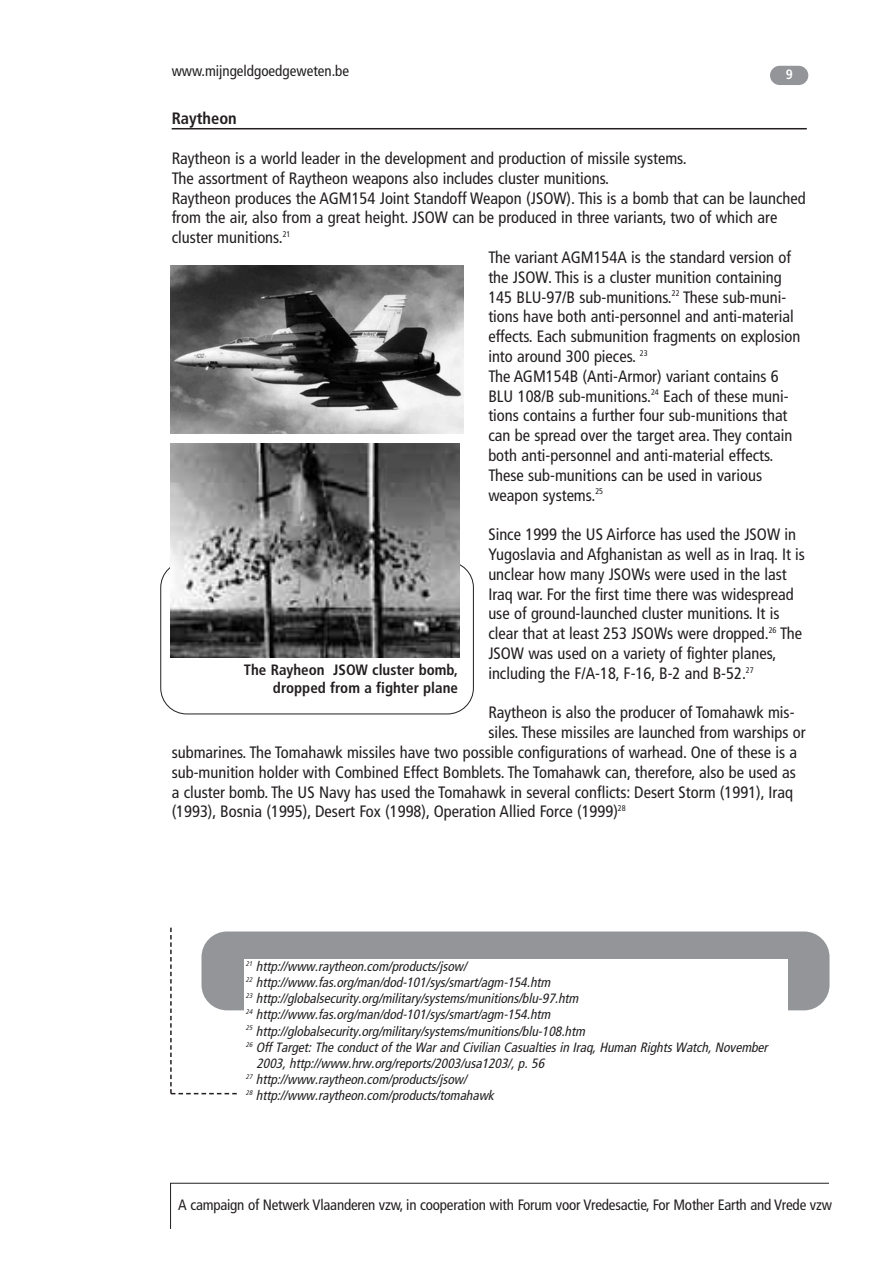
<style>
.page{position:relative;width:893px;height:1263px;background:#fff}
.page>*{position:absolute;margin:0;border:0;box-sizing:border-box;transform-origin:0 0}
.t1{font:condensed 16.5px/19.8px "Frutiger";color:#231f20}
.t2{font:700 condensed 16.5px "Frutiger";color:#231f20}
.t3{font:condensed 15px "Frutiger";letter-spacing:-.015em;color:#231f20}
.t4{font:700 condensed 15px/18px "Frutiger";color:#231f20;text-align:right}
.t5{font:italic condensed 13.5px "Frutiger";color:#231f20}
.t6{font:700 condensed 13.5px "Frutiger";color:#fff}
</style>
<div class="page">
<hr style="left:172px;top:128px;width:634px;height:1px;background:#231f20">
<div style="left:201px;top:932px;width:628px;height:78px;background:#939598;border-radius:26px"></div>
<svg style="left:170px;top:928px;width:67px;height:166px"></svg>
<div style="left:244px;top:959px;width:543px;height:189px;background:#fff"></div>
<div style="left:770px;top:66px;width:38px;height:19px;background:#939598;border-radius:10px"></div>
<div style="left:170px;top:1183px;width:672px;height:54px;border:1px solid #231f20"></div>
<div style="left:162px;top:1229px;width:682px;height:18px;background:#fff"></div>
<div style="left:829px;top:1178px;width:20px;height:74px;background:#fff"></div>
<div style="left:160px;top:561px;width:314px;height:153px;border:1px solid #231f20;border-radius:26px"></div>
<img style="left:170px;top:265px;width:293px;height:169px">
<img style="left:170px;top:444px;width:289px;height:213px">
<p class="t3" style="left:172px;top:65px;width:179px">www.mijngeldgoedgeweten.be</p>
<p class="t6" style="left:785px;top:69px;width:9px">9</p>
<p class="t2" style="left:172px;top:112px;width:67px">Raytheon</p>
<p class="t1" style="left:172px;top:150px;width:516px">Raytheon is a world leader in the development and production of missile systems.</p>
<p class="t1" style="left:172px;top:170px;width:439px">The assortment of Raytheon weapons also includes cluster munitions.</p>
<p class="t1" style="left:172px;top:189px;width:635px">Raytheon produces the AGM154 Joint Standoff Weapon (JSOW). This is a bomb that can be launched</p>
<p class="t1" style="left:172px;top:209px;width:607px">from the air, also from a great height. JSOW can be produced in three variants, two of which are</p>
<p class="t1" style="left:172px;top:229px;width:120px">cluster munitions.<sup>21</sup></p>
<p class="t1" style="left:488px;top:249px;width:304px">The variant AGM154A is the standard version of</p>
<p class="t1" style="left:488px;top:269px;width:295px">the JSOW. This is a cluster munition containing</p>
<p class="t1" style="left:488px;top:288px;width:299px">145 BLU-97/B sub-munitions.<sup>22</sup> These sub-muni-</p>
<p class="t1" style="left:488px;top:308px;width:307px">tions have both anti-personnel and anti-material</p>
<p class="t1" style="left:488px;top:328px;width:314px">effects. Each submunition fragments on explosion</p>
<p class="t1" style="left:488px;top:348px;width:161px">into around 300 pieces. <sup>23</sup></p>
<p class="t1" style="left:488px;top:368px;width:292px">The AGM154B (Anti-Armor) variant contains 6</p>
<p class="t1" style="left:488px;top:387px;width:302px">BLU 108/B sub-munitions.<sup>24</sup> Each of these muni-</p>
<p class="t1" style="left:488px;top:407px;width:301px">tions contains a further four sub-munitions that</p>
<p class="t1" style="left:488px;top:427px;width:305px">can be spread over the target area. They contain</p>
<p class="t1" style="left:488px;top:447px;width:287px">both anti-personnel and anti-material effects.</p>
<p class="t1" style="left:488px;top:467px;width:275px">These sub-munitions can be used in various</p>
<p class="t1" style="left:488px;top:486px;width:116px">weapon systems.<sup>25</sup></p>
<p class="t1" style="left:488px;top:526px;width:318px">Since 1999 the US Airforce has used the JSOW in Yugoslavia and Afghanistan as well as in Iraq. It is unclear how many JSOWs were used in the last Iraq war. For the first time there was widespread use of ground-launched cluster munitions. It is clear that at least 253 JSOWs were dropped.<sup>26</sup> The JSOW was used on a variety of fighter planes, including the F/A-18, F-16, B-2 and B-52.<sup>27</sup></p>
<p class="t1" style="left:488px;top:704px;width:308px">Raytheon is also the producer of Tomahawk mis-</p>
<p class="t1" style="left:488px;top:724px;width:319px">siles. These missiles are launched from warships or</p>
<p class="t1" style="left:172px;top:744px;width:627px">submarines. The Tomahawk missiles have two possible configurations of warhead. One of these is a</p>
<p class="t1" style="left:172px;top:764px;width:625px">sub-munition holder with Combined Effect Bomblets. The Tomahawk can, therefore, also be used as</p>
<p class="t1" style="left:172px;top:783px;width:623px">a cluster bomb. The US Navy has used the Tomahawk in several conflicts: Desert Storm (1991), Iraq</p>
<p class="t1" style="left:172px;top:803px;width:455px">(1993), Bosnia (1995), Desert Fox (1998), Operation Allied Force (1999)<sup>28</sup></p>
<p class="t4" style="left:244px;top:662px;width:216px">The Rayheon JSOW cluster bomb, dropped from a fighter plane</p>
<p class="t5" style="left:246px;top:961px;width:222px"><sup>21</sup> http://www.raytheon.com/products/jsow/</p>
<p class="t5" style="left:246px;top:977px;width:309px"><sup>22</sup> http://www.fas.org/man/dod-101/sys/smart/agm-154.htm</p>
<p class="t5" style="left:246px;top:993px;width:337px"><sup>23</sup> http://globalsecurity.org/military/systems/munitions/blu-97.htm</p>
<p class="t5" style="left:246px;top:1009px;width:309px"><sup>24</sup> http://www.fas.org/man/dod-101/sys/smart/agm-154.htm</p>
<p class="t5" style="left:246px;top:1025px;width:343px"><sup>25</sup> http://globalsecurity.org/military/systems/munitions/blu-108.htm</p>
<p class="t5" style="left:246px;top:1042px;width:526px"><sup>26</sup> Off Target:The conductof the Warand Civilian Casualtiesin Iraq,Human RightsWatch,November</p>
<p class="t5" style="left:256px;top:1058px;width:292px">2003,http://www.hrw.org/reports/2003/usa1203/,p.56</p>
<p class="t5" style="left:246px;top:1074px;width:222px"><sup>27</sup> http://www.raytheon.com/products/jsow/</p>
<p class="t5" style="left:246px;top:1090px;width:249px"><sup>28</sup> http://www.raytheon.com/products/tomahawk</p>
<p class="t3" style="left:178px;top:1198px;width:655px">A campaign of Netwerk Vlaanderen vzw, in cooperation with Forum voor Vredesactie, For Mother Earth and Vrede vzw</p>
</div>
